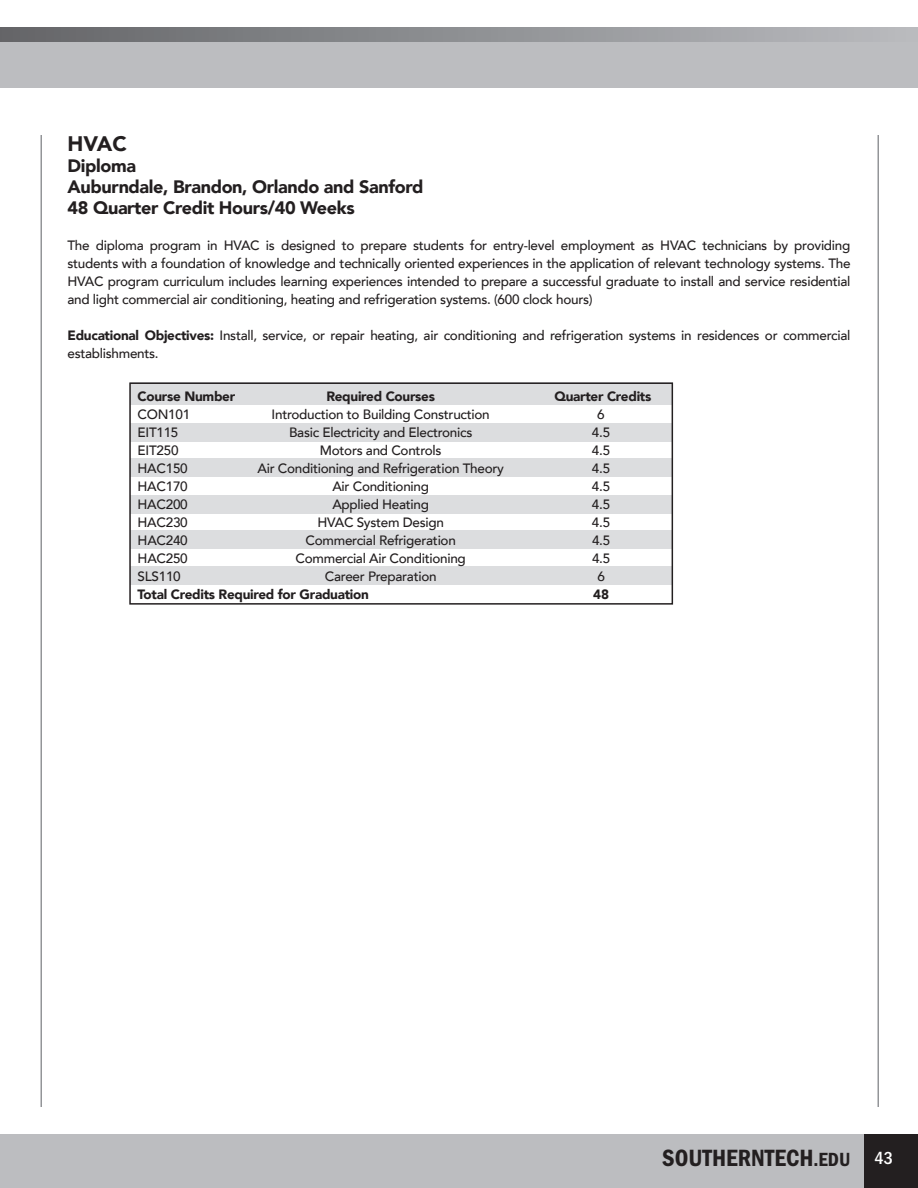
<style>
.page{position:relative;width:918px;height:1188px;background:#fff}
.page>*{position:absolute;margin:0;border:0;box-sizing:border-box;transform-origin:0 0}
.t1{font:600 condensed 24.45px "Franklin Gothic";color:#231f20}
.t2{font:900 21px "Avenir LT";color:#231f20}
.t3{font:900 18px/21.3px "Avenir LT";letter-spacing:-.02em;color:#231f20}
.t4{font:500 13.5px/18px "Avenir LT";letter-spacing:-.02em;color:#231f20;text-align:justify}
.t5{font:900 13.5px "Avenir LT";letter-spacing:-.02em;color:#231f20}
.s1{font-weight:900}
.s2{font-size:19.8px}
.s3{font-weight:500;font-size:18px;color:#fff}
</style>
<div class="page">
<div style="left:0;top:41px;width:918px;height:47px;background:#bcbdc0"></div>
<div style="left:864px;top:1134px;width:54px;height:54px;background:#231f20"></div>
<svg style="left:0;top:27px;width:918px;height:14px;background:#8e8f93"></svg>
<div style="left:0;top:1134px;width:864px;height:54px;background:#bcbdc0"></div>
<hr style="left:40px;top:135px;width:2px;height:972px;background:#939598">
<hr style="left:878px;top:135px;width:1px;height:972px;background:#939598">
<div style="left:130px;top:382px;width:543px;height:23px;background:#dcdddf"></div>
<div style="left:130px;top:424px;width:543px;height:18px;background:#dcdddf"></div>
<div style="left:130px;top:567px;width:543px;height:18px;background:#dcdddf"></div>
<div style="left:130px;top:496px;width:543px;height:18px;background:#dcdddf"></div>
<div style="left:130px;top:459px;width:543px;height:18px;background:#dcdddf"></div>
<div style="left:130px;top:531px;width:543px;height:18px;background:#dcdddf"></div>
<div style="left:129px;top:382px;width:544px;height:223px;border:2px solid #231f20"></div>
<h2 class="t2" style="left:68px;top:131px;width:61px">HVAC</h2>
<h3 class="t3" style="left:68px;top:155px;width:357px">Diploma<br>Auburndale, Brandon, Orlando and Sanford<br>48 Quarter Credit Hours/40 Weeks</h3>
<p class="t4" style="left:68px;top:237px;width:785px">The diploma program in HVAC is designed to prepare students for entry-level employment as HVAC technicians by providing students with a foundation of knowledge and technically oriented experiences in the application of relevant technology systems. The HVAC program curriculum includes learning experiences intended to prepare a successful graduate to install and service residential and light commercial air conditioning, heating and refrigeration systems. (600 clock hours)</p>
<p class="t4" style="left:68px;top:327px;width:784px"><span class="s1">Educational Objectives:</span> Install, service, or repair heating, air conditioning and refrigeration systems in residences or commercial establishments.</p>
<p class="t5" style="left:138px;top:388px;width:99px">Course Number</p>
<p class="t5" style="left:326px;top:388px;width:110px">Required Courses</p>
<p class="t5" style="left:554px;top:388px;width:98px">Quarter Credits</p>
<p class="t4" style="left:138px;top:406px;width:54px">CON101</p>
<p class="t4" style="left:272px;top:406px;width:220px">Introduction to Building Construction</p>
<p class="t4" style="left:597px;top:406px;width:9px">6</p>
<p class="t4" style="left:138px;top:424px;width:42px">EIT115</p>
<p class="t4" style="left:289px;top:424px;width:185px">Basic Electricity and Electronics</p>
<p class="t4" style="left:592px;top:424px;width:20px">4.5</p>
<p class="t4" style="left:138px;top:442px;width:42px">EIT250</p>
<p class="t4" style="left:320px;top:442px;width:123px">Motors and Controls</p>
<p class="t4" style="left:592px;top:442px;width:20px">4.5</p>
<p class="t4" style="left:138px;top:460px;width:52px">HAC150</p>
<p class="t4" style="left:257px;top:460px;width:248px">Air Conditioning and Refrigeration Theory</p>
<p class="t4" style="left:592px;top:460px;width:20px">4.5</p>
<p class="t4" style="left:138px;top:478px;width:52px">HAC170</p>
<p class="t4" style="left:332px;top:478px;width:98px">Air Conditioning</p>
<p class="t4" style="left:592px;top:478px;width:20px">4.5</p>
<p class="t4" style="left:138px;top:496px;width:52px">HAC200</p>
<p class="t4" style="left:332px;top:496px;width:98px">Applied Heating</p>
<p class="t4" style="left:592px;top:496px;width:20px">4.5</p>
<p class="t4" style="left:138px;top:514px;width:52px">HAC230</p>
<p class="t4" style="left:317px;top:514px;width:128px">HVAC System Design</p>
<p class="t4" style="left:592px;top:514px;width:20px">4.5</p>
<p class="t4" style="left:138px;top:532px;width:52px">HAC240</p>
<p class="t4" style="left:306px;top:532px;width:152px">Commercial Refrigeration</p>
<p class="t4" style="left:592px;top:532px;width:20px">4.5</p>
<p class="t4" style="left:138px;top:550px;width:52px">HAC250</p>
<p class="t4" style="left:296px;top:550px;width:172px">Commercial Air Conditioning</p>
<p class="t4" style="left:592px;top:550px;width:20px">4.5</p>
<p class="t4" style="left:138px;top:568px;width:45px">SLS110</p>
<p class="t4" style="left:325px;top:568px;width:113px">Career Preparation</p>
<p class="t4" style="left:597px;top:568px;width:9px">6</p>
<p class="t5" style="left:138px;top:586px;width:233px">Total Credits Required for Graduation</p>
<p class="t5" style="left:593px;top:586px;width:17px">48</p>
<h1 class="t1" style="left:662px;top:1144px;width:232px">SOUTHERNTECH<span class="s2">.EDU</span> <span class="s3">43</span></h1>
</div>
